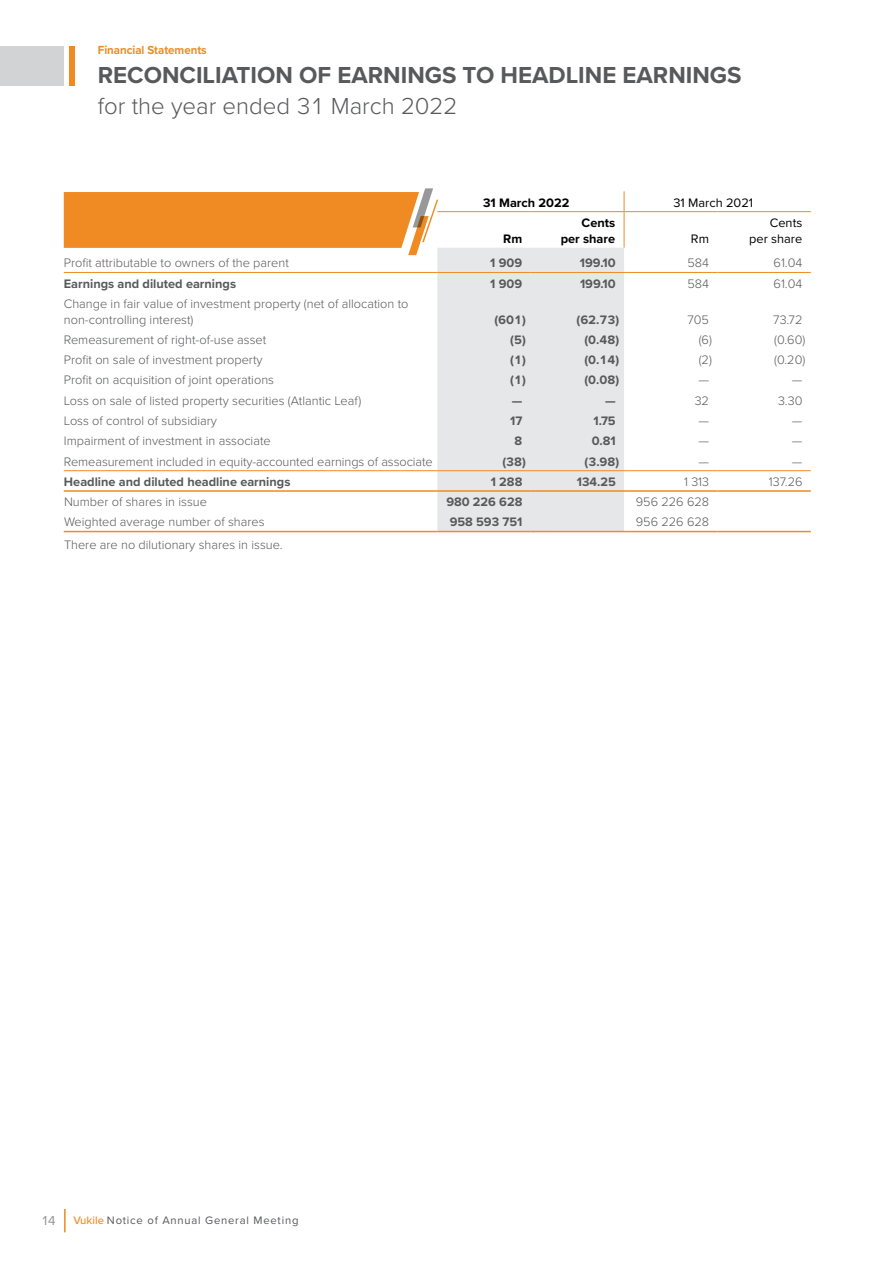
<style>
.page{position:relative;width:893px;height:1263px;background:#fff}
.page>*{position:absolute;margin:0;border:0;box-sizing:border-box;transform-origin:0 0}
.t1{font:700 24px "Proxima Nova";color:#58595b}
.t2{font:300 24px "Proxima Nova";color:#58595b}
.t3{font:13.5px "Proxima Nova";color:#939598}
.t4{font:300 12.75px/15.8px "Proxima Nova";color:#58595b}
.t5{font:700 12.75px "Proxima Nova";color:#58595b}
.t6{font:700 12.75px/15.8px "Proxima Nova";color:#000;text-align:right}
.t7{font:12.75px/15.8px "Proxima Nova";color:#000;text-align:right}
.t8{font:700 12.15px "Proxima Nova";color:#ef8b22;scale:.94 1}
.t9{font:11.25px "Proxima Nova";letter-spacing:.07em;color:#58595b}
.s1{font-weight:500;color:#ef8b22}
</style>
<div class="page">
<svg style="left:64px;top:188px;width:374px;height:67px"></svg>
<div style="left:437px;top:248px;width:187px;height:283px;background:#e6e7e8"></div>
<hr style="left:437px;top:211px;width:94px;height:1px;background:#ef8b22">
<hr style="left:531px;top:211px;width:93px;height:1px;background:#ef8b22">
<hr style="left:624px;top:211px;width:93px;height:1px;background:#ef8b22">
<hr style="left:717px;top:211px;width:94px;height:1px;background:#ef8b22">
<hr style="left:64px;top:272px;width:373px;height:1px;background:#ef8b22">
<hr style="left:437px;top:272px;width:94px;height:1px;background:#ef8b22">
<hr style="left:531px;top:272px;width:93px;height:1px;background:#ef8b22">
<hr style="left:624px;top:272px;width:93px;height:1px;background:#ef8b22">
<hr style="left:717px;top:272px;width:94px;height:1px;background:#ef8b22">
<hr style="left:64px;top:470px;width:373px;height:1px;background:#ef8b22">
<hr style="left:437px;top:470px;width:94px;height:1px;background:#ef8b22">
<hr style="left:531px;top:470px;width:93px;height:1px;background:#ef8b22">
<hr style="left:624px;top:470px;width:93px;height:1px;background:#ef8b22">
<hr style="left:717px;top:470px;width:94px;height:1px;background:#ef8b22">
<hr style="left:64px;top:490px;width:373px;height:2px;background:#ef8b22">
<hr style="left:437px;top:490px;width:94px;height:2px;background:#ef8b22">
<hr style="left:531px;top:490px;width:93px;height:2px;background:#ef8b22">
<hr style="left:624px;top:490px;width:93px;height:2px;background:#ef8b22">
<hr style="left:717px;top:490px;width:94px;height:2px;background:#ef8b22">
<hr style="left:64px;top:531px;width:373px;height:1px;background:#ef8b22">
<hr style="left:437px;top:531px;width:94px;height:1px;background:#ef8b22">
<hr style="left:531px;top:531px;width:93px;height:1px;background:#ef8b22">
<hr style="left:624px;top:531px;width:93px;height:1px;background:#ef8b22">
<hr style="left:717px;top:531px;width:94px;height:1px;background:#ef8b22">
<svg style="left:624px;top:191px;width:1px;height:20px"></svg>
<hr style="left:624px;top:212px;width:1px;height:36px;background:#ef8b22">
<div style="left:0;top:46px;width:64px;height:40px;background:#d1d3d4"></div>
<div style="left:69px;top:46px;width:6px;height:40px;background:#ef8b22"></div>
<hr style="left:64px;top:1209px;width:2px;height:23px;background:#ef8b22">
<p class="t8" style="left:98px;top:41px;width:117px">Financial Statements</p>
<h1 class="t1" style="left:98px;top:57px;width:645px">RECONCILIATION OF EARNINGS TO HEADLINE EARNINGS</h1>
<h1 class="t2" style="left:98px;top:88px;width:361px">for the year ended 31 March 2022</h1>
<p class="t6" style="left:483px;top:194px;width:88px">31 March 2022</p>
<p class="t7" style="left:673px;top:194px;width:81px">31 March 2021</p>
<p class="t6" style="left:503px;top:230px;width:21px">Rm</p>
<p class="t6" style="left:561px;top:214px;width:56px">Cents per share</p>
<p class="t7" style="left:749px;top:214px;width:55px">Cents per share</p>
<p class="t7" style="left:691px;top:230px;width:20px">Rm</p>
<p class="t4" style="left:64px;top:254px;width:227px">Profit attributable to owners of the parent</p>
<p class="t5" style="left:490px;top:254px;width:33px">1 909</p>
<p class="t5" style="left:580px;top:254px;width:37px">199.10</p>
<p class="t4" style="left:687px;top:254px;width:23px">584</p>
<p class="t4" style="left:773px;top:254px;width:30px">61.04</p>
<p class="t5" style="left:64px;top:274px;width:174px">Earnings and diluted earnings</p>
<p class="t5" style="left:490px;top:274px;width:33px">1 909</p>
<p class="t5" style="left:580px;top:274px;width:37px">199.10</p>
<p class="t4" style="left:687px;top:275px;width:23px">584</p>
<p class="t4" style="left:774px;top:275px;width:30px">61.04</p>
<p class="t4" style="left:64px;top:295px;width:346px">Change in fair value of investment property (net of allocation to non-controlling interest)</p>
<p class="t5" style="left:494px;top:310px;width:33px">(601)</p>
<p class="t5" style="left:577px;top:310px;width:44px">(62.73)</p>
<p class="t4" style="left:687px;top:311px;width:23px">705</p>
<p class="t4" style="left:773px;top:311px;width:31px">73.72</p>
<p class="t4" style="left:64px;top:331px;width:204px">Remeasurement of right-of-use asset</p>
<p class="t5" style="left:510px;top:330px;width:17px">(5)</p>
<p class="t5" style="left:584px;top:330px;width:36px">(0.48)</p>
<p class="t4" style="left:699px;top:331px;width:15px">(6)</p>
<p class="t4" style="left:774px;top:331px;width:33px">(0.60)</p>
<p class="t4" style="left:64px;top:351px;width:200px">Profit on sale of investment property</p>
<p class="t5" style="left:510px;top:350px;width:17px">(1)</p>
<p class="t5" style="left:584px;top:350px;width:36px">(0.14)</p>
<p class="t4" style="left:699px;top:351px;width:15px">(2)</p>
<p class="t4" style="left:774px;top:351px;width:33px">(0.20)</p>
<p class="t4" style="left:64px;top:372px;width:212px">Profit on acquisition of joint operations</p>
<p class="t5" style="left:510px;top:371px;width:17px">(1)</p>
<p class="t5" style="left:584px;top:371px;width:36px">(0.08)</p>
<p class="t4" style="left:698px;top:372px;width:12px">—</p>
<p class="t4" style="left:792px;top:372px;width:12px">—</p>
<p class="t4" style="left:64px;top:392px;width:299px">Loss on sale of listed property securities (Atlantic Leaf)</p>
<p class="t5" style="left:512px;top:391px;width:12px">—</p>
<p class="t5" style="left:605px;top:391px;width:12px">—</p>
<p class="t4" style="left:695px;top:392px;width:16px">32</p>
<p class="t4" style="left:778px;top:392px;width:26px">3.30</p>
<p class="t4" style="left:64px;top:412px;width:155px">Loss of control of subsidiary</p>
<p class="t5" style="left:510px;top:411px;width:14px">17</p>
<p class="t5" style="left:593px;top:411px;width:24px">1.75</p>
<p class="t4" style="left:698px;top:412px;width:12px">—</p>
<p class="t4" style="left:792px;top:412px;width:12px">—</p>
<p class="t4" style="left:64px;top:432px;width:208px">Impairment of investment in associate</p>
<p class="t5" style="left:515px;top:431px;width:9px">8</p>
<p class="t5" style="left:592px;top:431px;width:25px">0.81</p>
<p class="t4" style="left:698px;top:432px;width:12px">—</p>
<p class="t4" style="left:792px;top:432px;width:12px">—</p>
<p class="t4" style="left:64px;top:453px;width:370px">Remeasurement included in equity-accounted earnings of associate</p>
<p class="t5" style="left:502px;top:452px;width:25px">(38)</p>
<p class="t5" style="left:585px;top:452px;width:36px">(3.98)</p>
<p class="t4" style="left:698px;top:453px;width:12px">—</p>
<p class="t4" style="left:792px;top:453px;width:12px">—</p>
<p class="t5" style="left:64px;top:472px;width:228px">Headline and diluted headline earnings</p>
<p class="t5" style="left:491px;top:472px;width:33px">1 288</p>
<p class="t5" style="left:577px;top:472px;width:41px">134.25</p>
<p class="t4" style="left:684px;top:473px;width:27px">1 313</p>
<p class="t4" style="left:769px;top:473px;width:35px">137.26</p>
<p class="t4" style="left:64px;top:493px;width:144px">Number of shares in issue</p>
<p class="t5" style="left:446px;top:492px;width:78px">980 226 628</p>
<p class="t4" style="left:636px;top:493px;width:75px">956 226 628</p>
<p class="t4" style="left:64px;top:514px;width:202px">Weighted average number of shares</p>
<p class="t5" style="left:450px;top:513px;width:74px">958 593 751</p>
<p class="t4" style="left:636px;top:514px;width:75px">956 226 628</p>
<p class="t4" style="left:64px;top:536px;width:220px">There are no dilutionary shares in issue.</p>
<p class="t3" style="left:41px;top:1210px;width:16px">14</p>
<p class="t9" style="left:73px;top:1212px;width:227px"><span class="s1">Vukile</span> Notice of Annual General Meeting</p>
</div>
